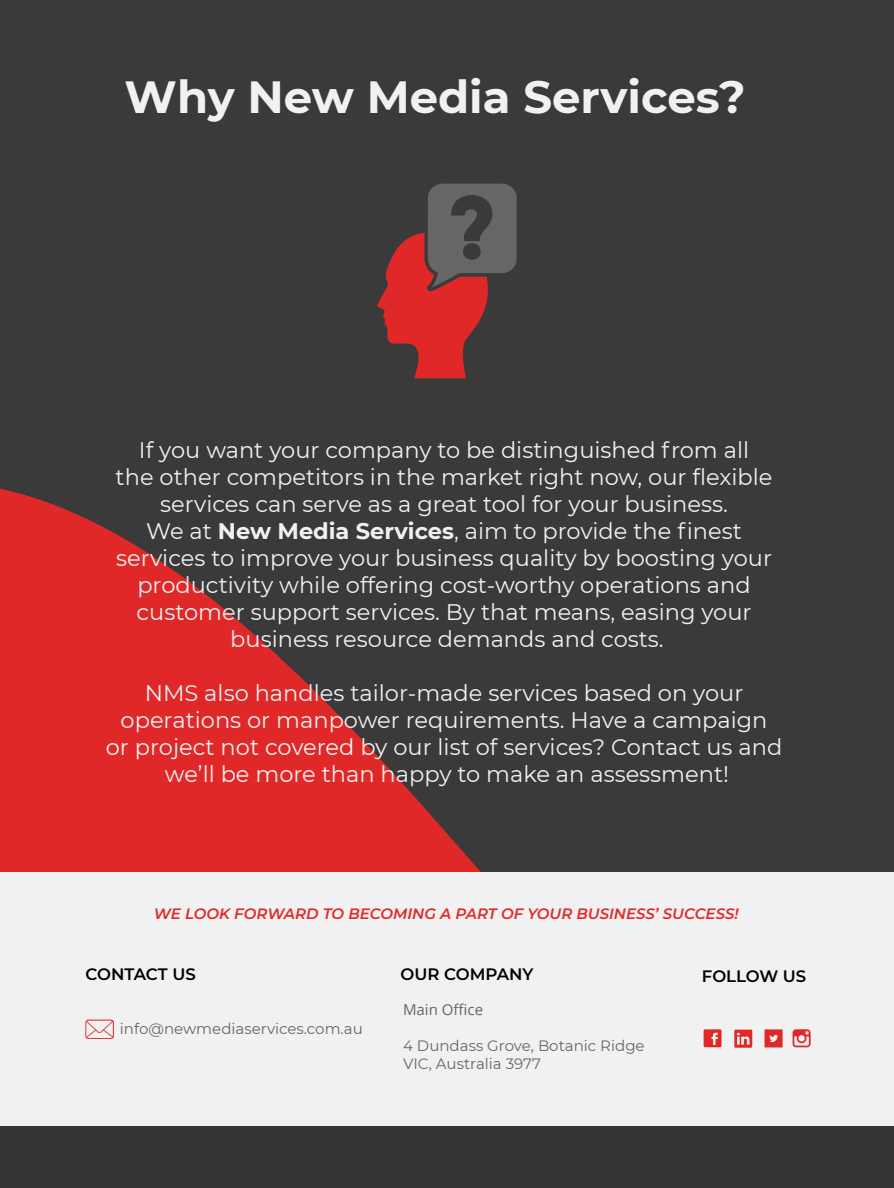
<style>
.page{position:relative;width:894px;height:1188px;background:#fff}
.page>*{position:absolute;margin:0;border:0;box-sizing:border-box;transform-origin:0 0}
.t1{font:700 45px "Montserrat";color:#f1f1f1}
.t2{font:22.5px/27px "Montserrat";color:#f1f1f1;text-align:center}
.t3{font:600 16.5px "Montserrat";color:#000}
.t4{font:15px/18px "Montserrat";color:#666}
.t5{font:italic 600 15px "Montserrat";color:#e12829}
.t6{font:15px "Open Sans";color:#666}
.s1{font-weight:700}
</style>
<div class="page">
<div style="left:0;top:0;width:893px;height:1188px;background:#3a3a3a"></div>
<svg style="left:377px;top:184px;width:139px;height:194px"></svg>
<svg style="left:0;top:488px;width:481px;height:384px;fill:#e12829"></svg>
<div style="left:0;top:872px;width:893px;height:266px;background:#f1f1f1"></div>
<svg style="left:85px;top:1020px;width:29px;height:19px"></svg>
<svg style="left:734px;top:1030px;width:18px;height:18px"></svg>
<svg style="left:764px;top:1029px;width:18px;height:18px"></svg>
<svg style="left:703px;top:1029px;width:18px;height:18px"></svg>
<div style="left:0;top:1126px;width:893px;height:62px;background:#333"></div>
<svg style="left:792px;top:1029px;width:18px;height:18px"></svg>
<h1 class="t1" style="left:125px;top:64px;width:622px">Why New Media Services?</h1>
<p class="t2" style="left:116px;top:435px;width:658px">If you want your company to be distinguished from all<br>the other competitors in the market right now, our flexible services can serve as a great tool for your business.<br>We at <span class="s1">New Media Services</span>, aim to provide the finest services to improve your business quality by boosting your productivity while offering cost-worthy operations and customer support services. By that means, easing your business resource demands and costs.</p>
<p class="t2" style="left:106px;top:678px;width:677px">NMS also handles tailor-made services based on your operations or manpower requirements. Have a campaign<br>or project not covered by our list of services? Contact us and we’ll be more than happy to make an assessment!</p>
<p class="t5" style="left:154px;top:903px;width:586px">WE LOOK FORWARD TO BECOMING A PART OF YOUR BUSINESS’ SUCCESS!</p>
<p class="t3" style="left:85px;top:963px;width:112px">CONTACT US</p>
<p class="t3" style="left:400px;top:963px;width:134px">OUR COMPANY</p>
<p class="t6" style="left:403px;top:999px;width:82px">Main Office</p>
<p class="t4" style="left:403px;top:1036px;width:243px">4 Dundass Grove, Botanic Ridge<br>VIC, Australia 3977</p>
<p class="t4" style="left:120px;top:1020px;width:244px">info@newmediaservices.com.au</p>
<p class="t3" style="left:701px;top:964px;width:106px">FOLLOW US</p>
</div>
